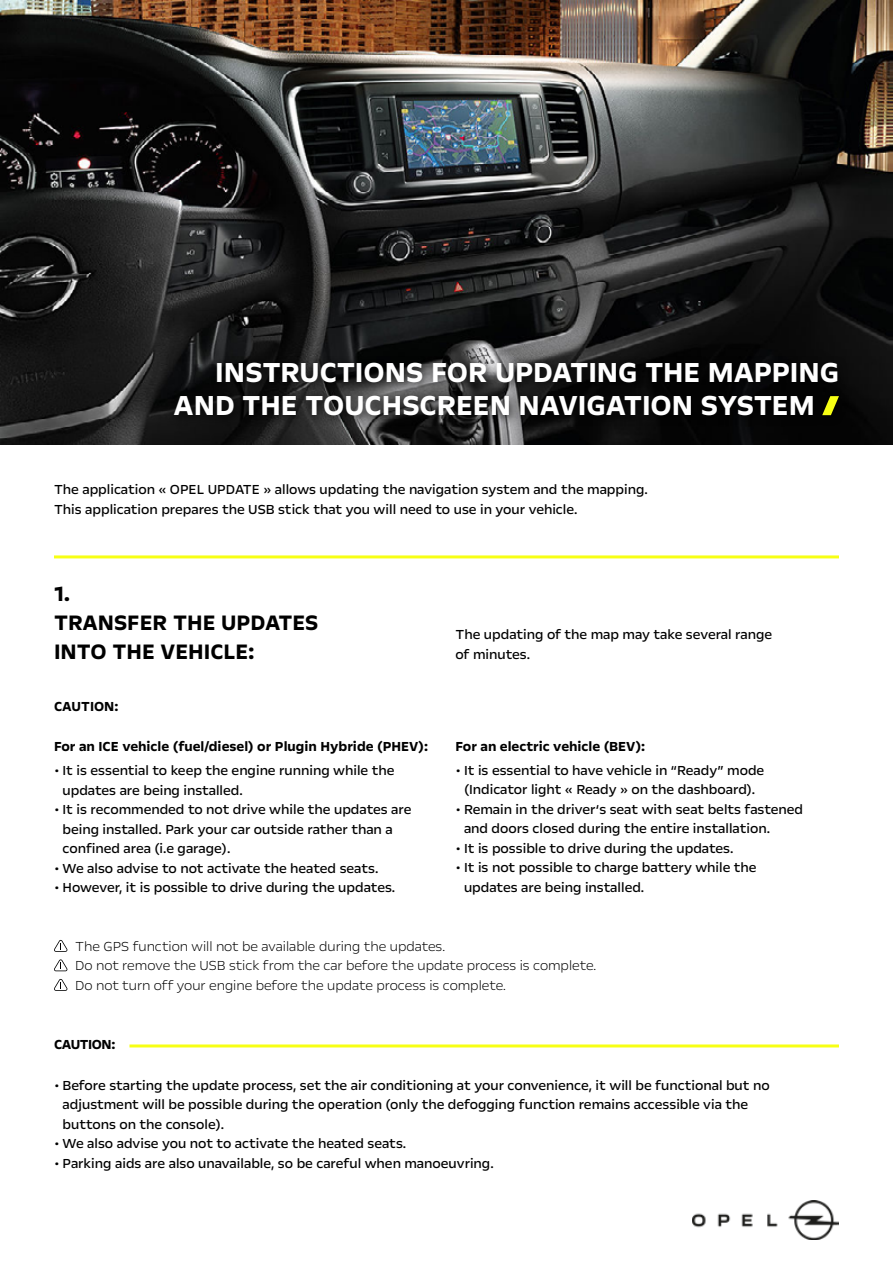
<style>
.page{position:relative;width:893px;height:1263px;background:#fff}
.page>*{position:absolute;margin:0;border:0;box-sizing:border-box;transform-origin:0 0}
.Headline_21pt{font:700 31.5px "Opel Next";letter-spacing:-.005em;color:#fff}
.Headline_16pt{font:700 24px/28.8px "Opel Next";color:#000}
.Bodycopy_Regular_10p{font:15px/19.5px "Opel Next";color:#000}
.Warning_light_10pt_1{font:300 15px "Opel Next";color:#000}
.Bodycopy_Regular_10p-2{font:700 15px "Opel Next";color:#000}
.Subline_10pt_13pt{font:700 15px "Opel Next";color:#000}
.Subline_10pt_13pt-2{font:700 15px "Opel Next";letter-spacing:-.02em;color:#000}
</style>
<div class="page">
<img style="left:0;top:0;width:893px;height:444px">
<img style="left:693px;top:1200px;width:146px;height:39px">
<div style="left:168px;top:356px;width:682px;height:71px;background:#000;opacity:.75"></div>
<svg style="left:822px;top:396px;width:17px;height:19px"></svg>
<svg style="left:54px;top:940px;width:14px;height:12px"></svg>
<svg style="left:54px;top:959px;width:14px;height:12px"></svg>
<svg style="left:54px;top:979px;width:14px;height:12px"></svg>
<hr style="left:54px;top:555px;width:785px;height:3px;background:#f7ff14">
<hr style="left:129px;top:1044px;width:710px;height:3px;background:#f7ff14">
<p class="Headline_21pt" style="left:215px;top:353px;width:625px">INSTRUCTIONS FOR UPDATING THE MAPPING</p>
<p class="Headline_21pt" style="left:174px;top:386px;width:643px">AND THE TOUCHSCREEN NAVIGATION SYSTEM</p>
<p class="Bodycopy_Regular_10p" style="left:54px;top:479px;width:595px">The application « OPEL UPDATE » allows updating the navigation system and the mapping.</p>
<p class="Bodycopy_Regular_10p" style="left:54px;top:499px;width:525px">This application prepares the USB stick that you will need to use in your vehicle.</p>
<p class="Headline_16pt" style="left:54px;top:579px;width:266px">1.<br>TRANSFER THE UPDATES<br>INTO THE VEHICLE:</p>
<p class="Subline_10pt_13pt" style="left:54px;top:697px;width:66px">CAUTION:</p>
<p class="Bodycopy_Regular_10p-2" style="left:54px;top:738px;width:376px">For an ICE vehicle (fuel/diesel) or Plugin Hybride (PHEV):</p>
<p class="Bodycopy_Regular_10p" style="left:63px;top:761px;width:334px;text-indent:-9px">• It is essential to keep the engine running while the updates are being installed.</p>
<p class="Bodycopy_Regular_10p" style="left:63px;top:800px;width:350px;text-indent:-9px">• It is recommended to not drive while the updates are being installed. Park your car outside rather than a confined area (i.e garage).</p>
<p class="Bodycopy_Regular_10p" style="left:54px;top:858px;width:326px">• We also advise to not activate the heated seats.</p>
<p class="Bodycopy_Regular_10p" style="left:54px;top:878px;width:343px">• However, it is possible to drive during the updates.</p>
<p class="Bodycopy_Regular_10p" style="left:455px;top:624px;width:318px">The updating of the map may take several range</p>
<p class="Bodycopy_Regular_10p" style="left:455px;top:644px;width:76px">of minutes.</p>
<p class="Bodycopy_Regular_10p-2" style="left:455px;top:737px;width:191px">For an electric vehicle (BEV):</p>
<p class="Bodycopy_Regular_10p" style="left:455px;top:760px;width:310px;text-align:center">• It is essential to have vehicle in “Ready” mode (Indicator light « Ready » on the dashboard).</p>
<p class="Bodycopy_Regular_10p" style="left:464px;top:799px;width:341px;text-indent:-9px">• Remain in the driver‘s seat with seat belts fastened and doors closed during the entire installation.</p>
<p class="Bodycopy_Regular_10p" style="left:455px;top:838px;width:280px">• It is possible to drive during the updates.</p>
<p class="Bodycopy_Regular_10p" style="left:464px;top:857px;width:294px;text-indent:-9px">• It is not possible to charge battery while the updates are being installed.</p>
<p class="Warning_light_10pt_1" style="left:75px;top:937px;width:371px">The GPS function will not be available during the updates.</p>
<p class="Warning_light_10pt_1" style="left:75px;top:956px;width:523px">Do not remove the USB stick from the car before the update process is complete.</p>
<p class="Warning_light_10pt_1" style="left:75px;top:976px;width:432px">Do not turn off your engine before the update process is complete.</p>
<p class="Subline_10pt_13pt-2" style="left:54px;top:1035px;width:63px">CAUTION:</p>
<p class="Bodycopy_Regular_10p" style="left:63px;top:1075px;width:709px;text-indent:-9px">• Before starting the update process, set the air conditioning at your convenience, it will be functional but no adjustment will be possible during the operation (only the defogging function remains accessible via the buttons on the console).</p>
<p class="Bodycopy_Regular_10p" style="left:54px;top:1134px;width:354px">• We also advise you not to activate the heated seats.</p>
<p class="Bodycopy_Regular_10p" style="left:54px;top:1153px;width:441px">• Parking aids are also unavailable, so be careful when manoeuvring.</p>
</div>
